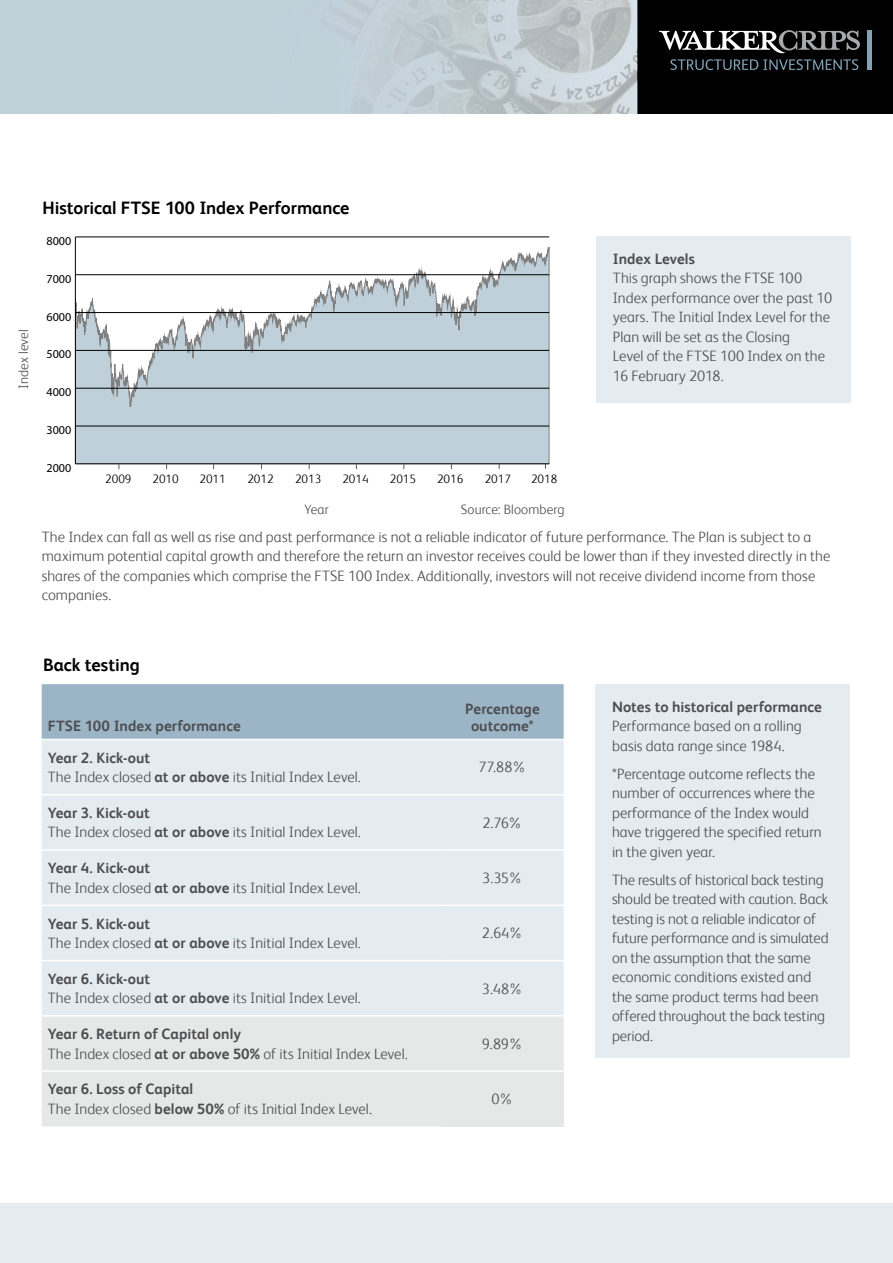
<style>
.page{position:relative;width:893px;height:1263px;background:#fff}
.page>*{position:absolute;margin:0;border:0;box-sizing:border-box;transform-origin:0 0}
.t1{font:700 18px "FS Albert";color:#000}
.t2{font:300 15px/19.5px "FS Albert";letter-spacing:.005em;color:#4d4d4f}
.t3{font:700 15px/16.5px "FS Albert";letter-spacing:.005em;color:#4d4d4f;text-align:center}
.t4{font:300 13.5px "FS Albert";letter-spacing:.01em;color:#4d4d4f}
.t5{font:300 12.15px "FS Albert";color:#000}
.t6{font:12.15px "Myriad Pro";color:#000}
.s1{font-weight:700}
.s2{font-weight:300}
</style>
<div class="page">
<div style="left:595px;top:684px;width:254px;height:374px;background:#e4ebf1"></div>
<div style="left:42px;top:684px;width:522px;height:55px;background:#9bb5c7"></div>
<div style="left:42px;top:740px;width:522px;height:275px;background:#e4ebf1"></div>
<div style="left:42px;top:1016px;width:522px;height:110px;background:#e6e7e7"></div>
<div style="left:441px;top:1071px;width:123px;height:55px;background:#e6e7e7"></div>
<hr style="left:42px;top:794px;width:399px;height:1px;background:#fff">
<hr style="left:42px;top:849px;width:399px;height:2px;background:#fff">
<hr style="left:441px;top:849px;width:123px;height:2px;background:#fff">
<hr style="left:42px;top:904px;width:399px;height:2px;background:#fff">
<hr style="left:441px;top:904px;width:123px;height:2px;background:#fff">
<hr style="left:42px;top:960px;width:399px;height:1px;background:#fff">
<hr style="left:441px;top:960px;width:123px;height:1px;background:#fff">
<hr style="left:42px;top:1070px;width:399px;height:2px;background:#fff">
<hr style="left:441px;top:1070px;width:123px;height:2px;background:#fff">
<hr style="left:441px;top:794px;width:123px;height:1px;background:#fff">
<svg style="left:76px;top:247px;width:473px;height:217px"></svg>
<hr style="left:75px;top:237px;width:1px;height:227px;background:#000">
<hr style="left:75px;top:464px;width:474px;height:1px;background:#000">
<hr style="left:75px;top:426px;width:474px;height:1px;background:#000">
<hr style="left:75px;top:388px;width:474px;height:1px;background:#000">
<hr style="left:75px;top:350px;width:474px;height:1px;background:#000">
<hr style="left:75px;top:312px;width:474px;height:1px;background:#000">
<hr style="left:75px;top:274px;width:474px;height:1px;background:#000">
<hr style="left:75px;top:237px;width:474px;height:1px;background:#000">
<div style="left:596px;top:236px;width:254px;height:167px;background:#e4ebf1"></div>
<div style="left:638px;top:0;width:255px;height:113px;background:#000"></div>
<svg style="left:659px;top:30px;width:201px;height:40px"></svg>
<div style="left:867px;top:31px;width:5px;height:39px;background:#80a1b6"></div>
<img style="left:0;top:0;width:638px;height:113px">
<div style="left:0;top:1203px;width:893px;height:60px;background:#e4ebf1"></div>
<p class="t4" style="left:16px;top:389px;width:61px;rotate:-90deg">Index level</p>
<p class="t1" style="left:43px;top:198px;width:308px">Historical FTSE 100 Index Performance</p>
<p class="t6" style="left:47px;top:233px;width:26px">8000</p>
<p class="t6" style="left:47px;top:271px;width:26px">7000</p>
<p class="t6" style="left:47px;top:309px;width:26px">6000</p>
<p class="t6" style="left:47px;top:347px;width:26px">5000</p>
<p class="t6" style="left:47px;top:385px;width:26px">4000</p>
<p class="t6" style="left:47px;top:422px;width:26px">3000</p>
<p class="t6" style="left:47px;top:460px;width:26px">2000</p>
<p class="t5" style="left:105px;top:472px;width:28px">2009</p>
<p class="t5" style="left:152px;top:472px;width:28px">2010</p>
<p class="t5" style="left:200px;top:472px;width:28px">2011</p>
<p class="t5" style="left:247px;top:472px;width:28px">2012</p>
<p class="t5" style="left:295px;top:472px;width:28px">2013</p>
<p class="t5" style="left:342px;top:472px;width:28px">2014</p>
<p class="t5" style="left:390px;top:472px;width:28px">2015</p>
<p class="t5" style="left:437px;top:472px;width:28px">2016</p>
<p class="t5" style="left:485px;top:472px;width:28px">2017</p>
<p class="t5" style="left:531px;top:472px;width:28px">2018</p>
<p class="t4" style="left:304px;top:501px;width:26px">Year</p>
<p class="t4" style="left:461px;top:501px;width:105px">Source: Bloomberg</p>
<p class="t3" style="left:613px;top:250px;width:84px">Index Levels</p>
<p class="t2" style="left:613px;top:268px;width:221px">This graph shows the FTSE 100<br>Index performance over the past 10 years. The Initial Index Level for the<br>Plan will be set as the Closing<br>Level of the FTSE 100 Index on the<br>16 February 2018.</p>
<p class="t2" style="left:42px;top:527px;width:790px">The Index can fall as well as rise and past performance is not a reliable indicator of future performance. The Plan is subject to a maximum potential capital growth and therefore the return an investor receives could be lower than if they invested directly in the shares of the companies which comprise the FTSE 100 Index. Additionally, investors will not receive dividend income from those companies.</p>
<p class="t1" style="left:43px;top:655px;width:98px">Back testing</p>
<p class="t3" style="left:48px;top:717px;width:195px">FTSE 100 Index performance</p>
<p class="t3" style="left:465px;top:701px;width:76px">Percentage outcome*</p>
<p class="t2" style="left:48px;top:748px;width:315px"><span class="s1">Year 2. Kick-out<br></span>The Index closed <span class="s1">at or above</span> its Initial Index Level.</p>
<p class="t2" style="left:478px;top:757px;width:50px">77.88%</p>
<p class="t2" style="left:48px;top:803px;width:315px"><span class="s1">Year 3. Kick-out<br></span>The Index closed <span class="s1">at or above</span> its Initial Index Level.</p>
<p class="t2" style="left:482px;top:813px;width:42px">2.76%</p>
<p class="t2" style="left:48px;top:858px;width:315px"><span class="s1">Year 4. Kick-out<br></span>The Index closed <span class="s1">at or above</span> its Initial Index Level.</p>
<p class="t2" style="left:482px;top:868px;width:42px">3.35%</p>
<p class="t2" style="left:48px;top:913px;width:315px"><span class="s1">Year 5. Kick-out<br></span>The Index closed <span class="s1">at or above</span> its Initial Index Level.</p>
<p class="t2" style="left:482px;top:923px;width:43px">2.64%</p>
<p class="t2" style="left:48px;top:969px;width:315px"><span class="s1">Year 6. Kick-out<br></span>The Index closed <span class="s1">at or above</span> its Initial Index Level.</p>
<p class="t2" style="left:482px;top:978px;width:43px">3.48%</p>
<p class="t3" style="left:48px;top:1024px;width:361px;line-height:19.5px;text-align:left">Year 6. Return of Capital only<br><span class="s2">The Index closed</span> at or above 50% <span class="s2">of its Initial Index Level.</span></p>
<p class="t2" style="left:482px;top:1034px;width:43px">9.89%</p>
<p class="t2" style="left:48px;top:1079px;width:326px"><span class="s1">Year 6. Loss of Capital<br></span>The Index closed <span class="s1">below 50%</span> of its Initial Index Level.</p>
<p class="t2" style="left:491px;top:1089px;width:24px">0%</p>
<p class="t3" style="left:612px;top:698px;width:211px">Notes to historical performance</p>
<p class="t2" style="left:612px;top:716px;width:191px">Performance based on a rolling basis data range since 1984.</p>
<p class="t2" style="left:612px;top:764px;width:211px">*Percentage outcome reflects the number of occurrences where the performance of the Index would have triggered the specified return in the given year.</p>
<p class="t2" style="left:612px;top:870px;width:218px">The results of historical back testing should be treated with caution. Back testing is not a reliable indicator of future performance and is simulated on the assumption that the same economic conditions existed and the same product terms had been offered throughout the back testing period.</p>
</div>
